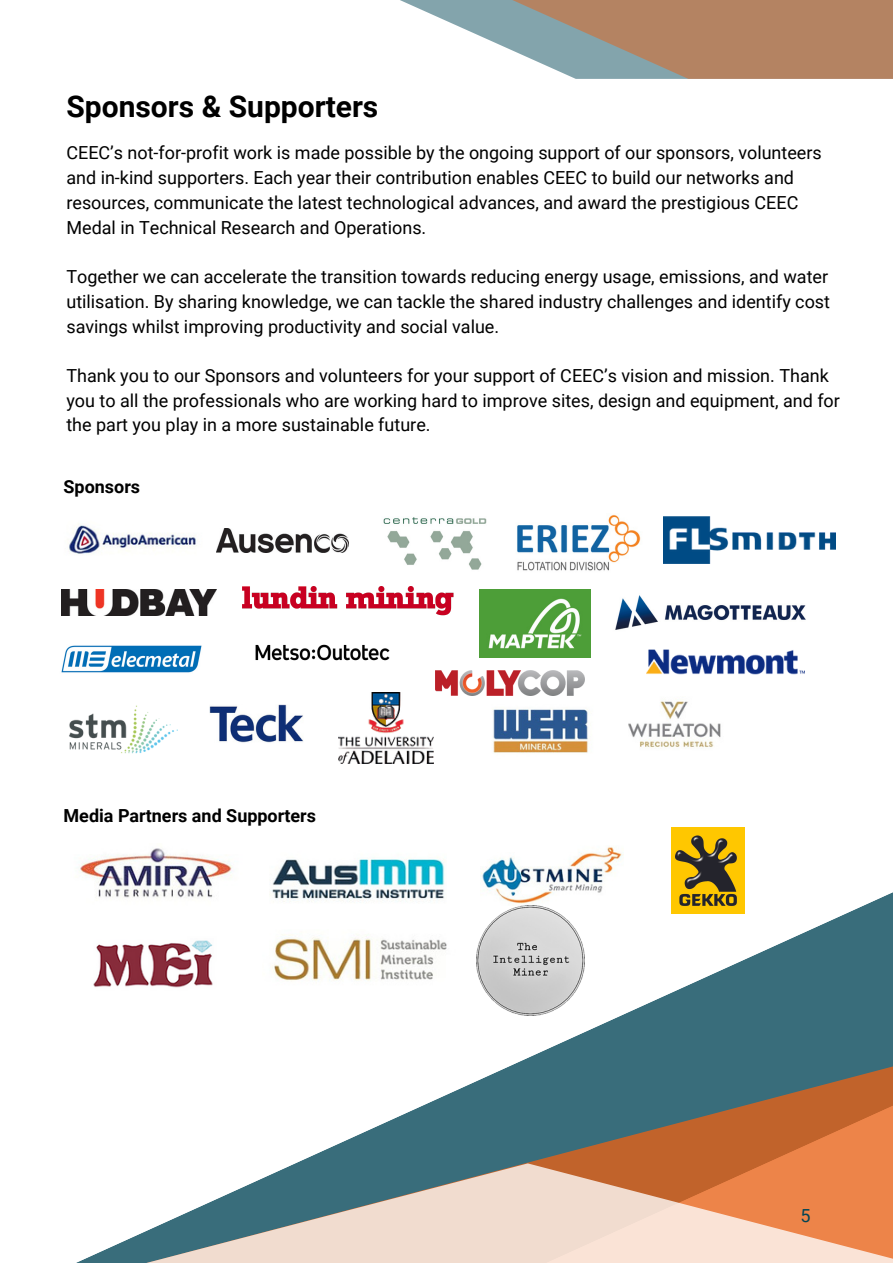
<style>
.page{position:relative;width:893px;height:1264px;background:#fff}
.page>*{position:absolute;margin:0;border:0;box-sizing:border-box;transform-origin:0 0}
.t1{font:700 30px "Roboto";color:#000}
.t2{font:18px/24.8px "Roboto";color:#000}
.t3{font:700 18px "Roboto";color:#000}
.t4{font:18px "Roboto";color:#045}
</style>
<div class="page">
<svg style="left:476px;top:837px;width:416px;height:225px"></svg>
<svg style="left:296px;top:1062px;width:596px;height:101px;fill:#396d7b"></svg>
<svg style="left:78px;top:1163px;width:814px;height:99px;background:#ceb7a7"></svg>
<svg style="left:400px;top:0;width:492px;height:79px"></svg>
<img style="left:628px;top:701px;width:93px;height:48px">
<img style="left:493px;top:709px;width:96px;height:44px">
<img style="left:209px;top:704px;width:94px;height:39px">
<img style="left:338px;top:692px;width:96px;height:71px">
<img style="left:69px;top:705px;width:109px;height:49px">
<img style="left:646px;top:649px;width:158px;height:25px">
<img style="left:435px;top:670px;width:149px;height:25px">
<img style="left:255px;top:644px;width:135px;height:17px">
<img style="left:615px;top:595px;width:191px;height:35px">
<img style="left:480px;top:589px;width:110px;height:68px">
<img style="left:61px;top:645px;width:141px;height:28px">
<img style="left:242px;top:586px;width:211px;height:29px">
<img style="left:62px;top:589px;width:155px;height:26px">
<img style="left:663px;top:516px;width:172px;height:48px">
<img style="left:517px;top:514px;width:124px;height:57px">
<img style="left:383px;top:517px;width:104px;height:53px">
<img style="left:217px;top:528px;width:131px;height:25px">
<img style="left:69px;top:524px;width:128px;height:30px">
<img style="left:79px;top:848px;width:154px;height:50px">
<img style="left:272px;top:859px;width:173px;height:43px">
<img style="left:480px;top:842px;width:143px;height:63px">
<img style="left:671px;top:827px;width:73px;height:86px">
<img style="left:93px;top:940px;width:120px;height:48px">
<img style="left:272px;top:934px;width:175px;height:47px">
<img style="left:477px;top:905px;width:107px;height:110px">
<h1 class="t1" style="left:66px;top:89px;width:313px">Sponsors &amp; Supporters</h1>
<p class="t2" style="left:66px;top:141px;width:756px">CEEC’s not-for-profit work is made possible by the ongoing support of our sponsors, volunteers and in-kind supporters. Each year their contribution enables CEEC to build our networks and resources, communicate the latest technological advances, and award the prestigious CEEC Medal in Technical Research and Operations.</p>
<p class="t2" style="left:66px;top:264px;width:765px;text-align:justify">Together we can accelerate the transition towards reducing energy usage, emissions, and water utilisation. By sharing knowledge, we can tackle the shared industry challenges and identify cost savings whilst improving productivity and social value.</p>
<p class="t2" style="left:66px;top:363px;width:775px">Thank you to our Sponsors and volunteers for your support of CEEC’s vision and mission. Thank you to all the professionals who are working hard to improve sites, design and equipment, and for the part you play in a more sustainable future.</p>
<p class="t3" style="left:64px;top:476px;width:78px">Sponsors</p>
<p class="t3" style="left:64px;top:805px;width:254px">Media Partners and Supporters</p>
<p class="t4" style="left:800px;top:1205px;width:12px">5</p>
</div>
